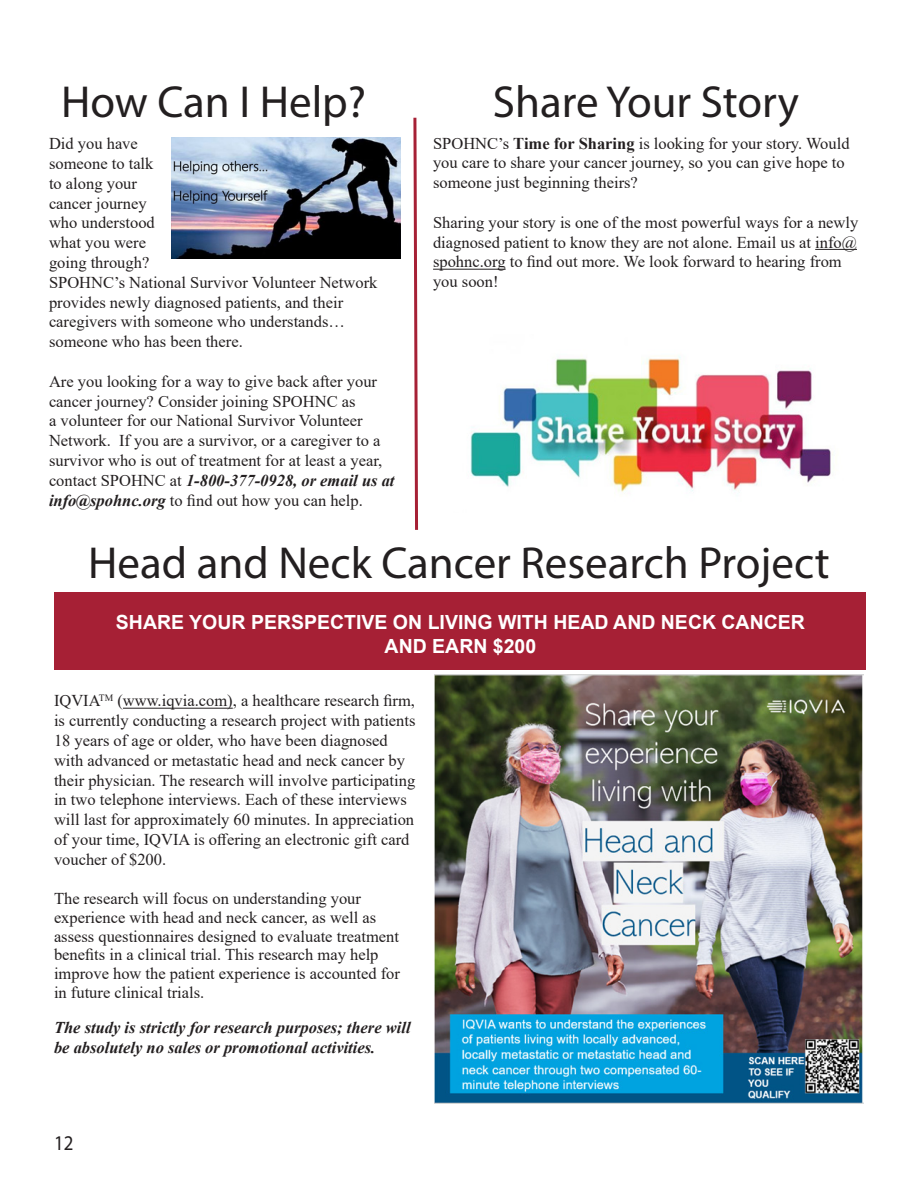
<style>
.page{position:relative;width:918px;height:1188px;background:#fff}
.page>*{position:absolute;margin:0;border:0;box-sizing:border-box;transform-origin:0 0}
.t1{font:45px "Myriad Pro";color:#231f20}
.t2{font:21px "Myriad Pro";color:#231f20;scale:.9 1}
.t3{font:700 19.5px/23.4px "Arial";color:#fff;text-align:center}
.t4{font:16.5px/19.8px "Times New Roman";color:#231f20}
.t5{font:italic 700 16.5px/19.8px "Times New Roman";color:#231f20}
.s1{font-weight:700;font-style:italic}
.s2{font-weight:700}
</style>
<div class="page">
<div style="left:54px;top:593px;width:811px;height:77px;background:#a62035"></div>
<hr style="left:123px;top:708px;width:110px;height:1px;background:#231f20">
<img style="left:435px;top:675px;width:429px;height:428px">
<svg style="left:413px;top:117px;width:5px;height:413px"></svg>
<hr style="left:815px;top:249px;width:42px;height:1px;background:#231f20">
<hr style="left:433px;top:269px;width:73px;height:1px;background:#231f20">
<img style="left:470px;top:356px;width:363px;height:138px">
<img style="left:171px;top:137px;width:229px;height:122px">
<p class="t1" style="left:61px;top:74px;width:307px">How Can I Help?</p>
<p class="t4" style="left:49px;top:133px;width:330px">Did you have<br>someone to talk<br>to along your<br>cancer journey<br>who understood<br>what you were<br>going through?<br>SPOHNC’s National Survivor Volunteer Network provides newly diagnosed patients, and their caregivers with someone who understands… someone who has been there.</p>
<p class="t4" style="left:49px;top:371px;width:347px">Are you looking for a way to give back after your cancer journey? Consider joining SPOHNC as<br>a volunteer for our National Survivor Volunteer Network. If you are a survivor, or a caregiver to a survivor who is out of treatment for at least a year, contact SPOHNC at <span class="s1">1-800-377-0928, or email us at info@spohnc.org</span> to find out how you can help.</p>
<p class="t1" style="left:493px;top:74px;width:308px">Share Your Story</p>
<p class="t4" style="left:433px;top:133px;width:418px">SPOHNC’s <span class="s2">Time for Sharing</span> is looking for your story. Would you care to share your cancer journey, so you can give hope to someone just beginning theirs?</p>
<p class="t4" style="left:433px;top:212px;width:427px">Sharing your story is one of the most powerful ways for a newly diagnosed patient to know they are not alone. Email us at info@ spohnc.org to find out more. We look forward to hearing from you soon!</p>
<p class="t1" style="left:88px;top:535px;width:743px">Head and Neck Cancer Research Project</p>
<p class="t3" style="left:116px;top:611px;width:691px">SHARE YOUR PERSPECTIVE ON LIVING WITH HEAD AND NECK CANCER<br>AND EARN $200</p>
<p class="t4" style="left:54px;top:690px;width:363px">IQVIA<sup>TM</sup> (www.iqvia.com), a healthcare research firm, is currently conducting a research project with patients 18 years of age or older, who have been diagnosed with advanced or metastatic head and neck cancer by their physician. The research will involve participating in two telephone interviews. Each of these interviews will last for approximately 60 minutes. In appreciation of your time, IQVIA is offering an electronic gift card voucher of $200.</p>
<p class="t4" style="left:54px;top:888px;width:347px;line-height:18.9px">The research will focus on understanding your experience with head and neck cancer, as well as assess questionnaires designed to evaluate treatment benefits in a clinical trial. This research may help improve how the patient experience is accounted for in future clinical trials.</p>
<p class="t5" style="left:54px;top:1017px;width:358px">The study is strictly for research purposes; there will be absolutely no sales or promotional activities.</p>
<p class="t2" style="left:54px;top:1130px;width:23px">12</p>
</div>
